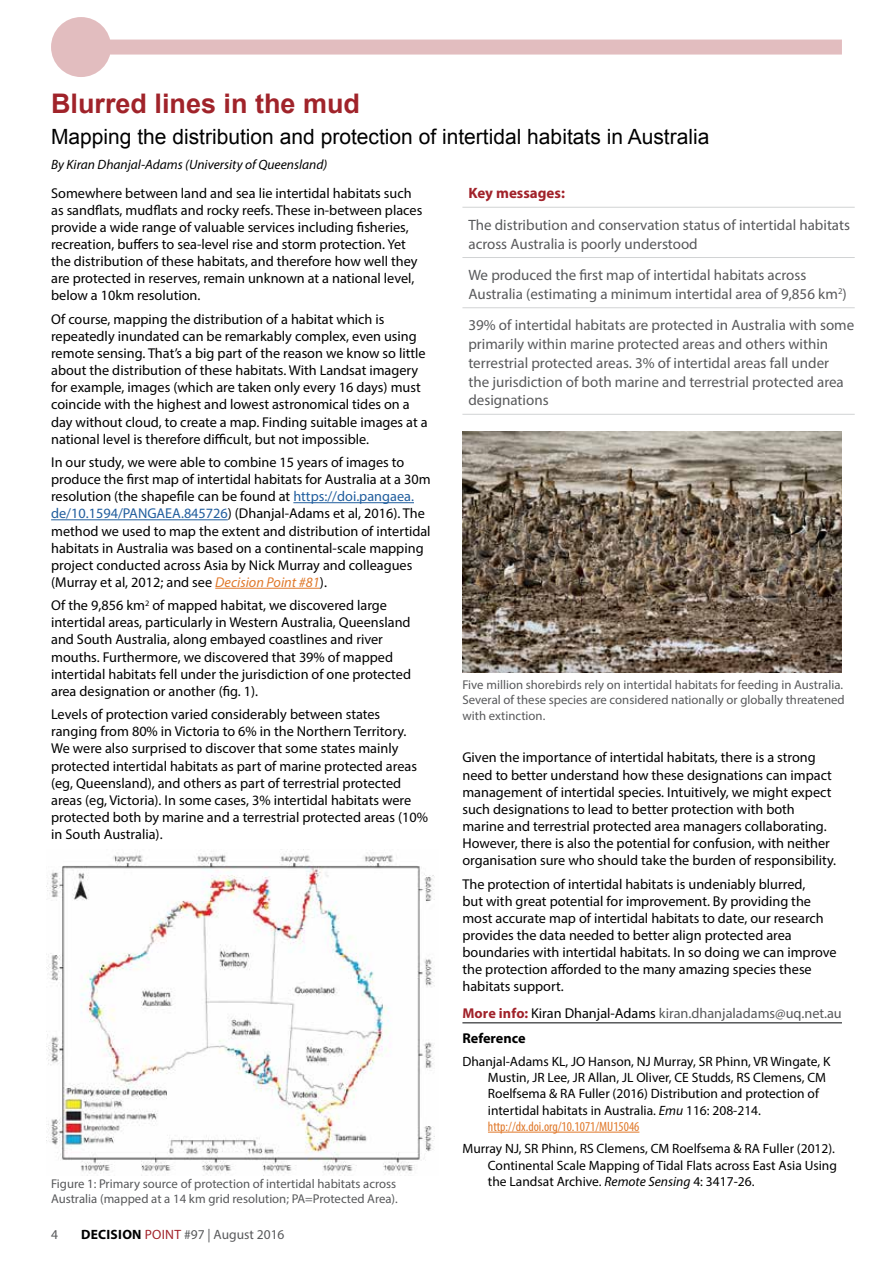
<style>
.page{position:relative;width:893px;height:1263px;background:#fff}
.page>*{position:absolute;margin:0;border:0;box-sizing:border-box;transform-origin:0 0}
.t1{font:700 27px "Arial";color:#a0232a}
.t2{font:21px "Arial";color:#000}
.t3{font:15px/18.8px "Myriad Pro";color:#58595b}
.t4{font:700 15px "Myriad Pro";color:#a1222a}
.t5{font:14.25px/17.1px "Myriad Pro";color:#000}
.t6{font:14.25px/25.7px "Myriad Pro";color:#58595b}
.t7{font:13.5px/16.2px "Myriad Pro";color:#000}
.t8{font:italic 13.5px "Myriad Pro";color:#000}
.t9{font:13.5px "Myriad Pro";color:#58595b}
.t10{font:12.75px/15.3px "Myriad Pro";color:#58595b}
.s1{color:#215e9e}
.s2{font-style:italic;color:#e0792b}
.s3{font-weight:700;color:#000}
.s4{color:#a1222a}
.s5{font-weight:700;color:#a1222a}
.s6{color:#000}
.s7{font-style:italic}
.s8{font-stretch:condensed;color:#e0792b}
</style>
<div class="page">
<hr style="left:293px;top:502px;width:121px;height:1px;background:#215e9e">
<hr style="left:51px;top:519px;width:177px;height:1px;background:#215e9e">
<hr style="left:215px;top:588px;width:105px;height:1px;background:#e0792b">
<hr style="left:462px;top:1022px;width:380px;height:1px;background:#58595b">
<hr style="left:488px;top:1132px;width:151px;height:1px;background:#e0792b">
<hr style="left:462px;top:207px;width:393px;height:1px;background:#d1d3d4">
<hr style="left:462px;top:257px;width:393px;height:1px;background:#d1d3d4">
<hr style="left:462px;top:307px;width:393px;height:1px;background:#d1d3d4">
<hr style="left:462px;top:414px;width:393px;height:1px;background:#d1d3d4">
<img style="left:46px;top:849px;width:389px;height:327px">
<img style="left:462px;top:431px;width:380px;height:241px">
<div style="left:81px;top:40px;width:761px;height:15px;background:#e2bdbf"></div>
<div style="left:51px;top:17px;width:60px;height:60px;background:#e2bdbf;border-radius:50%"></div>
<h1 class="t1" style="left:51px;top:85px;width:311px">Blurred lines in the mud</h1>
<h2 class="t2" style="left:51px;top:123px;width:660px">Mapping the distribution and protection of intertidal habitats in Australia</h2>
<p class="t8" style="left:51px;top:156px;width:278px">By Kiran Dhanjal-Adams (University of Queensland)</p>
<p class="t5" style="left:51px;top:184px;width:373px">Somewhere between land and sea lie intertidal habitats such as sandflats, mudflats and rocky reefs. These in-between places provide a wide range of valuable services including fisheries, recreation, buffers to sea-level rise and storm protection. Yet the distribution of these habitats, and therefore how well they are protected in reserves, remain unknown at a national level, below a 10km resolution.</p>
<p class="t5" style="left:51px;top:310px;width:378px">Of course, mapping the distribution of a habitat which is repeatedly inundated can be remarkably complex, even using remote sensing. That’s a big part of the reason we know so little about the distribution of these habitats. With Landsat imagery for example, images (which are taken only every 16 days) must coincide with the highest and lowest astronomical tides on a day without cloud, to create a map. Finding suitable images at a national level is therefore difficult, but not impossible.</p>
<p class="t5" style="left:51px;top:453px;width:381px">In our study, we were able to combine 15 years of images to produce the first map of intertidal habitats for Australia at a 30m resolution (the shapefile can be found at <span class="s1">https://doi.pangaea. de/10.1594/PANGAEA.845726</span>) (Dhanjal-Adams et al, 2016). The method we used to map the extent and distribution of intertidal habitats in Australia was based on a continental-scale mapping project conducted across Asia by Nick Murray and colleagues (Murray et al, 2012; and see <span class="s2">Decision Point #81</span>).</p>
<p class="t5" style="left:51px;top:597px;width:361px">Of the 9,856 km<sup>2</sup> of mapped habitat, we discovered large intertidal areas, particularly in Western Australia, Queensland and South Australia, along embayed coastlines and river mouths. Furthermore, we discovered that 39% of mapped intertidal habitats fell under the jurisdiction of one protected area designation or another (fig. 1).</p>
<p class="t5" style="left:51px;top:706px;width:378px">Levels of protection varied considerably between states ranging from 80% in Victoria to 6% in the Northern Territory.<br>We were also surprised to discover that some states mainly protected intertidal habitats as part of marine protected areas (eg, Queensland), and others as part of terrestrial protected areas (eg, Victoria). In some cases, 3% intertidal habitats were protected both by marine and a terrestrial protected areas (10% in South Australia).</p>
<p class="t10" style="left:51px;top:1176px;width:348px">Figure 1: Primary source of protection of intertidal habitats across<br>Australia (mapped at a 14 km grid resolution; PA=Protected Area).</p>
<p class="t9" style="left:51px;top:1226px;width:8px">4</p>
<p class="t9" style="left:81px;top:1226px;width:205px"><span class="s3">DECISION</span> <span class="s4">POINT</span> #97 | August 2016</p>
<p class="t4" style="left:468px;top:184px;width:98px">Key messages:</p>
<p class="t3" style="left:468px;top:215px;width:383px">The distribution and conservation status of intertidal habitats across Australia is poorly understood</p>
<p class="t3" style="left:468px;top:265px;width:380px">We produced the first map of intertidal habitats across<br>Australia (estimating a minimum intertidal area of 9,856 km<sup>2</sup>)</p>
<p class="t3" style="left:468px;top:316px;width:387px">39% of intertidal habitats are protected in Australia with some primarily within marine protected areas and others within terrestrial protected areas. 3% of intertidal areas fall under<br>the jurisdiction of both marine and terrestrial protected area designations</p>
<p class="t10" style="left:462px;top:677px;width:384px">Five million shorebirds rely on intertidal habitats for feeding in Australia.<br>Several of these species are considered nationally or globally threatened with extinction.</p>
<p class="t5" style="left:462px;top:749px;width:375px">Given the importance of intertidal habitats, there is a strong need to better understand how these designations can impact management of intertidal species. Intuitively, we might expect such designations to lead to better protection with both marine and terrestrial protected area managers collaborating.<br>However, there is also the potential for confusion, with neither organisation sure who should take the burden of responsibility.</p>
<p class="t5" style="left:462px;top:875px;width:376px">The protection of intertidal habitats is undeniably blurred,<br>but with great potential for improvement. By providing the most accurate map of intertidal habitats to date, our research provides the data needed to better align protected area boundaries with intertidal habitats. In so doing we can improve the protection afforded to the many amazing species these habitats support.</p>
<p class="t6" style="left:462px;top:1000px;width:381px"><span class="s5">More info:</span> <span class="s6">Kiran Dhanjal-Adams</span> kiran.dhanjaladams@uq.net.au<br><span class="s3">Reference</span></p>
<p class="t7" style="left:488px;top:1053px;width:344px;text-indent:-26px">Dhanjal-Adams KL, JO Hanson, NJ Murray, SR Phinn, VR Wingate, K Mustin, JR Lee, JR Allan, JL Oliver, CE Studds, RS Clemens, CM Roelfsema &amp; RA Fuller (2016) Distribution and protection of intertidal habitats in Australia. <span class="s7">Emu</span> 116: 208-214. <span class="s8">http://dx.doi.org/10.1071/MU15046</span></p>
<p class="t7" style="left:488px;top:1140px;width:350px;text-indent:-26px">Murray NJ, SR Phinn, RS Clemens, CM Roelfsema &amp; RA Fuller (2012).<br>Continental Scale Mapping of Tidal Flats across East Asia Using the Landsat Archive. <span class="s7">Remote Sensing</span> 4: 3417-26.</p>
</div>
